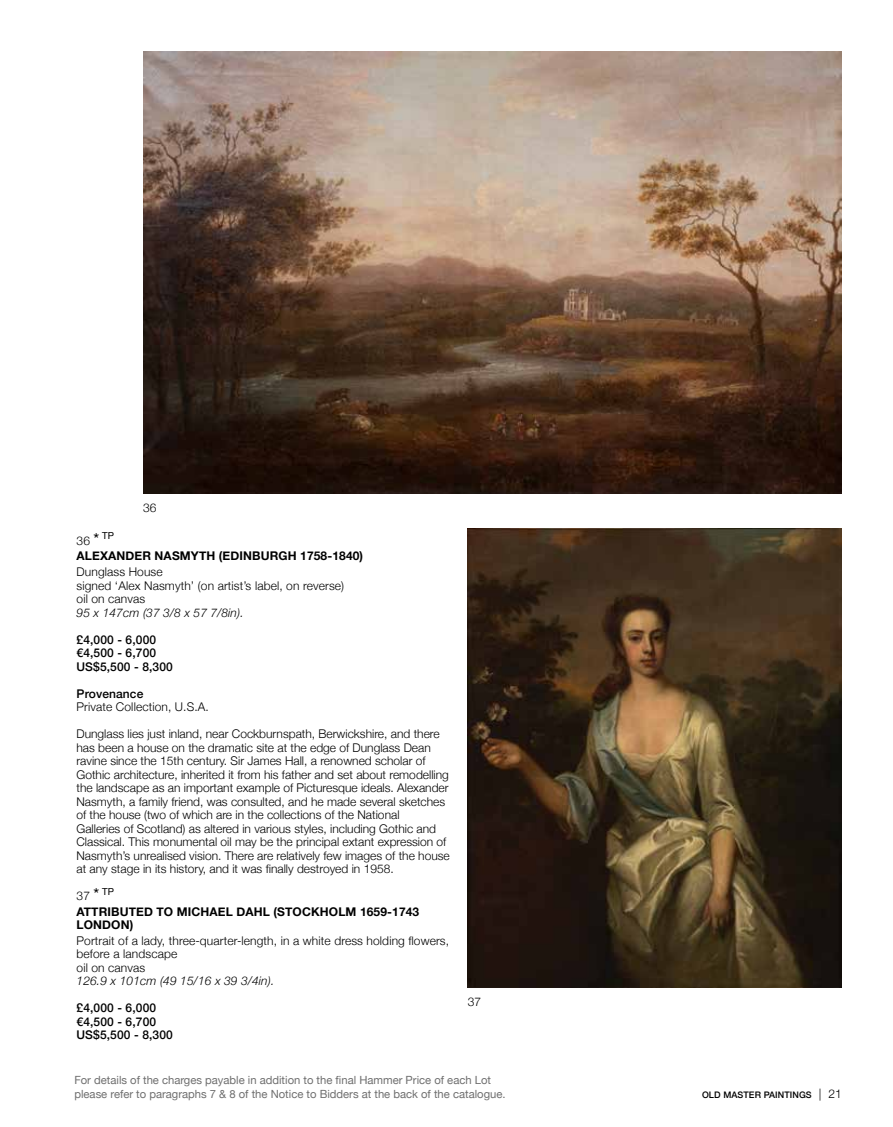
<style>
.page{position:relative;width:893px;height:1127px;background:#fff}
.page>*{position:absolute;margin:0;border:0;box-sizing:border-box;transform-origin:0 0}
.t1{font:300 12px/13.5px "Helvetica Neue";color:#000}
.t2{font:700 12px/15.6px "Helvetica Neue";letter-spacing:.01em;color:#000}
.t3{font:500 12px/13.5px "Helvetica Neue";letter-spacing:.01em;color:#000}
.t4{font:italic 300 12px "Helvetica Neue";letter-spacing:.01em;color:#000}
.t5{font:11.25px/13.5px "Helvetica Neue";color:#6f6f6f}
.t6{font:500 9px "Helvetica Neue";letter-spacing:.01em;color:#000}
.s1{font-weight:300}
.s2{font-weight:400;font-size:16.5px}
.s3{font-weight:300;font-size:12px}
</style>
<div class="page">
<img style="left:468px;top:528px;width:374px;height:459px">
<img style="left:143px;top:51px;width:699px;height:442px">
<p class="t1" style="left:143px;top:500px;width:15px">36</p>
<p class="t2" style="left:77px;top:533px;width:288px"><span class="s1">36</span> <span class="s2">*</span> <sup>TP<br></sup>ALEXANDER NASMYTH (EDINBURGH 1758-1840)</p>
<p class="t1" style="left:77px;top:564px;width:269px">Dunglass House<br>signed ‘Alex Nasmyth’ (on artist’s label, on reverse) oil on canvas</p>
<p class="t4" style="left:77px;top:603px;width:169px">95 x 147cm (37 3/8 x 57 7/8in).</p>
<p class="t3" style="left:77px;top:631px;width:98px">£4,000 - 6,000 €4,500 - 6,700<br>US$5,500 - 8,300</p>
<p class="t3" style="left:77px;top:685px;width:68px">Provenance</p>
<p class="t1" style="left:77px;top:699px;width:134px">Private Collection, U.S.A.</p>
<p class="t1" style="left:77px;top:726px;width:375px">Dunglass lies just inland, near Cockburnspath, Berwickshire, and there has been a house on the dramatic site at the edge of Dunglass Dean ravine since the 15th century. Sir James Hall, a renowned scholar of Gothic architecture, inherited it from his father and set about remodelling the landscape as an important example of Picturesque ideals. Alexander Nasmyth, a family friend, was consulted, and he made several sketches of the house (two of which are in the collections of the National<br>Galleries of Scotland) as altered in various styles, including Gothic and Classical. This monumental oil may be the principal extant expression of Nasmyth’s unrealised vision. There are relatively few images of the house at any stage in its history, and it was finally destroyed in 1958.</p>
<p class="t2" style="left:77px;top:888px;width:344px"><span class="s1">37</span> <span class="s2">*</span> <sup>TP<br></sup>ATTRIBUTED TO MICHAEL DAHL (STOCKHOLM 1659-1743</p>
<p class="t2" style="left:77px;top:917px;width:58px">LONDON)</p>
<p class="t1" style="left:77px;top:933px;width:374px">Portrait of a lady, three-quarter-length, in a white dress holding flowers, before a landscape<br>oil on canvas</p>
<p class="t4" style="left:77px;top:971px;width:199px">126.9 x 101cm (49 15/16 x 39 3/4in).</p>
<p class="t3" style="left:77px;top:1000px;width:98px">£4,000 - 6,000 €4,500 - 6,700<br>US$5,500 - 8,300</p>
<p class="t1" style="left:468px;top:994px;width:15px">37</p>
<p class="t5" style="left:74px;top:1074px;width:433px">For details of the charges payable in addition to the final Hammer Price of each Lot please refer to paragraphs 7 &amp; 8 of the Notice to Bidders at the back of the catalogue.</p>
<p class="t6" style="left:702px;top:1088px;width:141px">OLD MASTER PAINTINGS <span class="s3">| 21</span></p>
</div>
